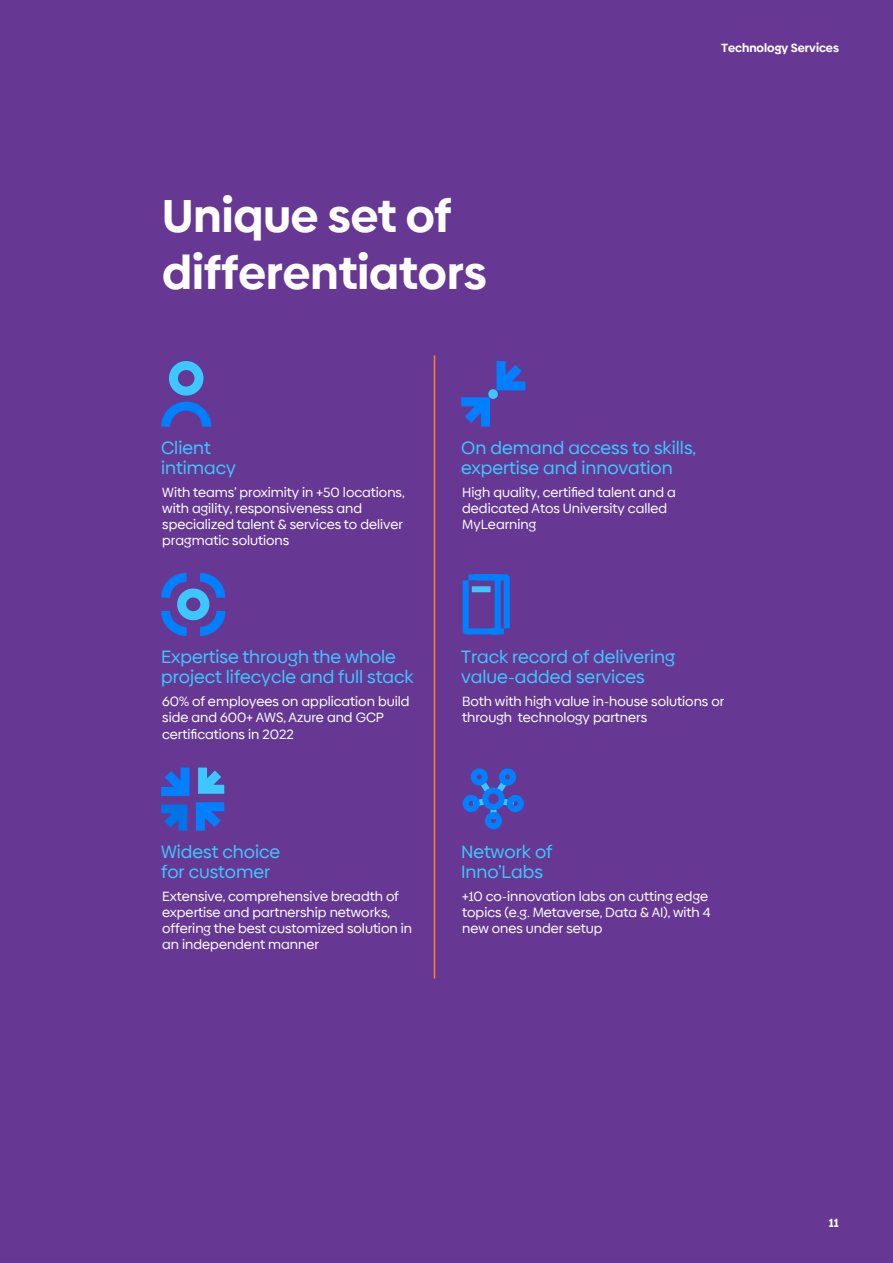
<style>
.page{position:relative;width:893px;height:1263px;background:#663894}
.page>*{position:absolute;margin:0;border:0;box-sizing:border-box;transform-origin:0 0}
.ID_Document{font:700 46.5px/57px "Biennale";color:#fff}
.t1{font:18px/19.5px "Biennale";color:#3dc7ff}
.Body_copy{font:13.5px/16.2px "Biennale";color:#fff}
.Body_copy-2{font:700 12px "Biennale";color:#fff}
</style>
<div class="page">
<hr style="left:434px;top:355px;width:1px;height:623px;background:#ff801f">
<div style="left:169px;top:361px;width:34px;height:35px;border:9px solid #3dc7ff;border-radius:50%"></div>
<svg style="left:161px;top:401px;width:51px;height:26px"></svg>
<svg style="left:461px;top:361px;width:65px;height:66px"></svg>
<svg style="left:161px;top:572px;width:65px;height:64px"></svg>
<div style="left:177px;top:588px;width:32px;height:32px;border:9px solid #3dc7ff;border-radius:50%"></div>
<svg style="left:462px;top:574px;width:48px;height:61px"></svg>
<div style="left:472px;top:586px;width:19px;height:6px;background:#3dc7ff"></div>
<svg style="left:161px;top:767px;width:64px;height:64px"></svg>
<svg style="left:462px;top:768px;width:62px;height:62px"></svg>
<p class="ID_Document" style="left:162px;top:187px;width:326px">Unique set of differentiators</p>
<p class="Body_copy-2" style="left:721px;top:40px;width:119px">Technology Services</p>
<p class="t1" style="left:161px;top:438px;width:76px">Client intimacy</p>
<p class="t1" style="left:461px;top:438px;width:237px">On demand access to skills, expertise and innovation</p>
<p class="Body_copy" style="left:162px;top:484px;width:244px">With teams’ proximity in +50 locations, with agility, responsiveness and specialized talent &amp; services to deliver pragmatic solutions</p>
<p class="Body_copy" style="left:462px;top:484px;width:215px">High quality, certified talent and a dedicated Atos University called<br>MyLearning</p>
<p class="t1" style="left:161px;top:647px;width:254px">Expertise through the whole project lifecycle and full stack</p>
<p class="t1" style="left:461px;top:647px;width:216px">Track record of delivering value-added services</p>
<p class="Body_copy" style="left:162px;top:693px;width:249px">60% of employees on application build side and 600+ AWS, Azure and GCP certifications in 2022</p>
<p class="t1" style="left:161px;top:842px;width:121px">Widest choice for customer</p>
<p class="Body_copy" style="left:162px;top:888px;width:251px">Extensive, comprehensive breadth of expertise and partnership networks, offering the best customized solution in an independent manner</p>
<p class="Body_copy" style="left:462px;top:693px;width:264px">Both with high value in-house solutions or through technology partners</p>
<p class="t1" style="left:461px;top:842px;width:93px">Network of<br>Inno’Labs</p>
<p class="Body_copy" style="left:462px;top:888px;width:250px">+10 co-innovation labs on cutting edge topics (e.g. Metaverse, Data &amp; AI), with 4 new ones under setup</p>
<p class="Body_copy-2" style="left:829px;top:1215px;width:11px">11</p>
</div>
